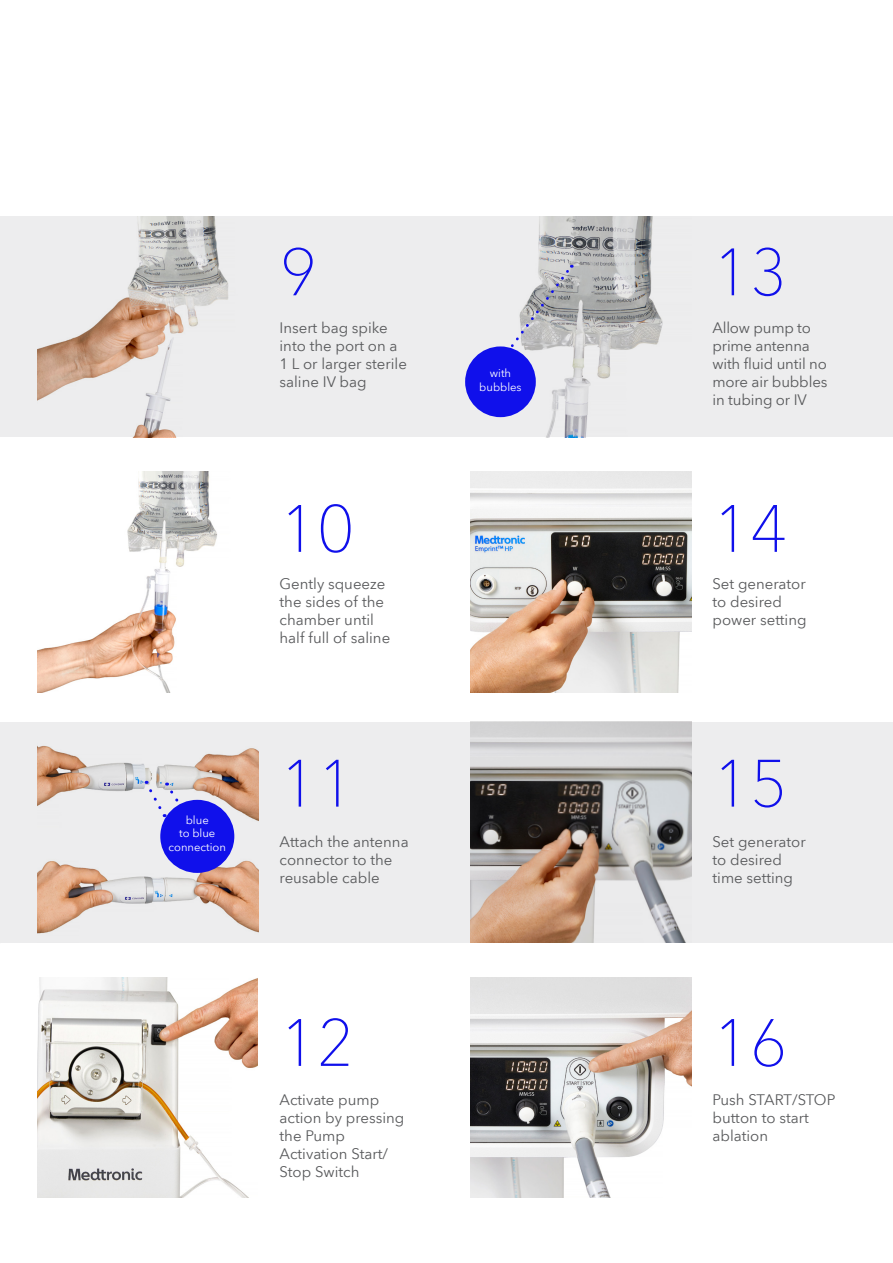
<style>
.page{position:relative;width:893px;height:1263px;background:#fff}
.page>*{position:absolute;margin:0;border:0;box-sizing:border-box;transform-origin:0 0}
.t1{font:100 66.15px "Avenir Next World";color:#1010eb}
.t2{font:15px/18px "Avenir Next World";color:#58595b}
.t3{font:11.25px/13.5px "Avenir Next World";color:#fff;text-align:center}
</style>
<div class="page">
<div style="left:0;top:216px;width:893px;height:221px;background:#ededee"></div>
<div style="left:0;top:722px;width:893px;height:221px;background:#ededee"></div>
<img style="left:471px;top:722px;width:221px;height:221px">
<img style="left:471px;top:216px;width:192px;height:221px">
<svg style="left:502px;top:265px;width:71px;height:95px"></svg>
<img style="left:37px;top:216px;width:192px;height:221px">
<img style="left:471px;top:472px;width:221px;height:221px">
<img style="left:37px;top:472px;width:180px;height:221px">
<img style="left:37px;top:832px;width:221px;height:102px">
<img style="left:37px;top:745px;width:221px;height:86px">
<svg style="left:146px;top:781px;width:42px;height:36px"></svg>
<img style="left:37px;top:977px;width:221px;height:221px">
<img style="left:471px;top:977px;width:221px;height:221px">
<div style="left:465px;top:346px;width:71px;height:71px;background:#1010eb;border-radius:50%"></div>
<div style="left:160px;top:800px;width:74px;height:73px;background:#1010eb;border-radius:50%"></div>
<p class="t3" style="left:169px;top:813px;width:59px">blue<br>to blue connection</p>
<h1 class="t1" style="left:280px;top:219px;width:39px">9</h1>
<p class="t2" style="left:280px;top:319px;width:129px">Insert bag spike into the port on a<br>1 L or larger sterile saline IV bag</p>
<h1 class="t1" style="left:280px;top:476px;width:76px">10</h1>
<p class="t2" style="left:280px;top:575px;width:112px">Gently squeeze the sides of the chamber until half full of saline</p>
<h1 class="t1" style="left:280px;top:730px;width:76px">11</h1>
<p class="t2" style="left:280px;top:833px;width:131px">Attach the antenna connector to the reusable cable</p>
<h1 class="t1" style="left:280px;top:990px;width:76px">12</h1>
<p class="t3" style="left:479px;top:367px;width:44px">with bubbles</p>
<h1 class="t1" style="left:712px;top:219px;width:76px">13</h1>
<p class="t2" style="left:712px;top:319px;width:116px">Allow pump to prime antenna with fluid until no more air bubbles in tubing or IV</p>
<h1 class="t1" style="left:712px;top:476px;width:76px">14</h1>
<p class="t2" style="left:712px;top:575px;width:96px">Set generator to desired power setting</p>
<h1 class="t1" style="left:712px;top:730px;width:76px">15</h1>
<p class="t2" style="left:712px;top:833px;width:95px">Set generator to desired time setting</p>
<h1 class="t1" style="left:712px;top:990px;width:76px">16</h1>
<p class="t2" style="left:280px;top:1091px;width:126px">Activate pump action by pressing the Pump<br>Activation Start/<br>Stop Switch</p>
<p class="t2" style="left:712px;top:1091px;width:124px">Push START/STOP button to start ablation</p>
</div>
